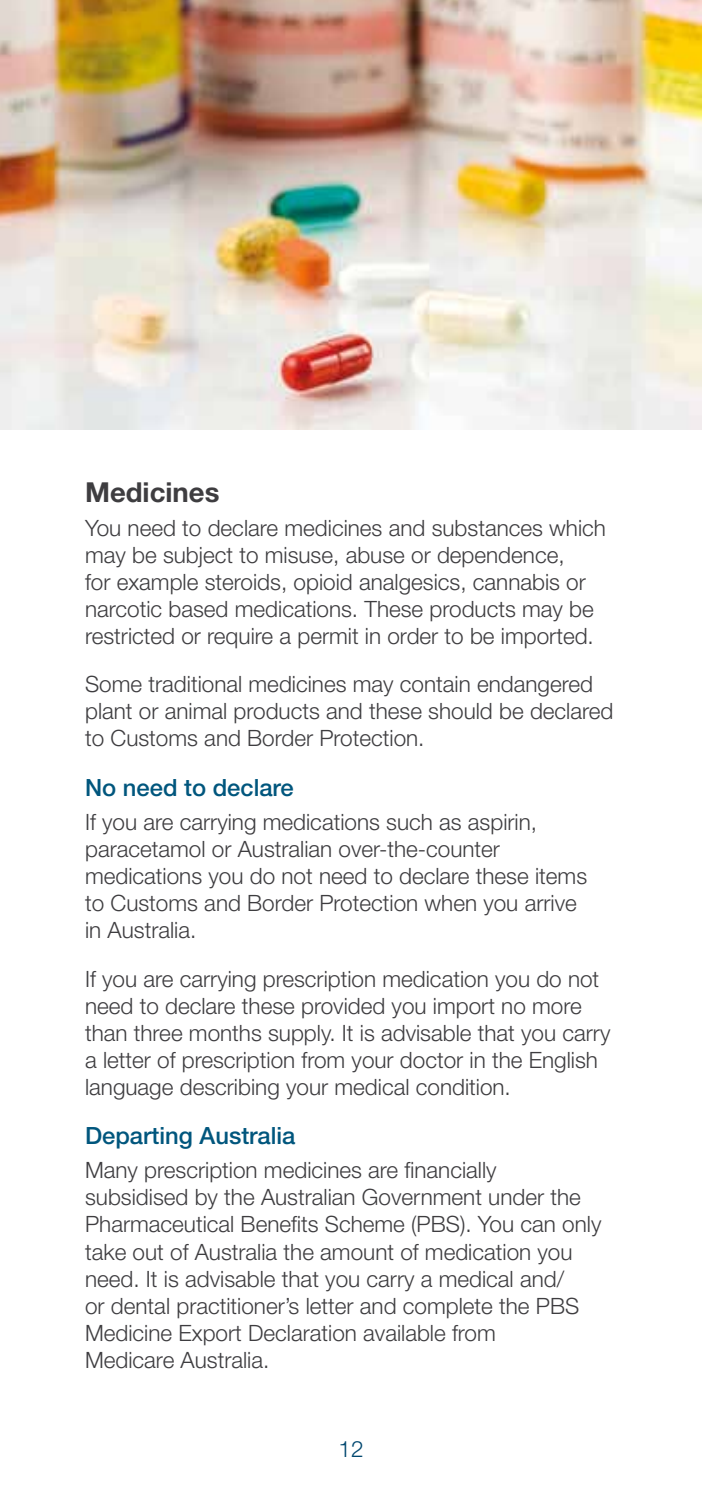
<style>
.page{position:relative;width:702px;height:1489px;background:#fff}
.page>*{position:absolute;margin:0;border:0;box-sizing:border-box;transform-origin:0 0}
.t1{font:700 27.5px "Helvetica Neue LT Std";color:#3e3d40}
.t2{font:500 23.75px "Helvetica Neue LT Std";color:#00567d}
.t3{font:300 22.5px/27px "Helvetica Neue LT Std";color:#3e3d40}
.t4{font:300 22.5px "Helvetica Neue LT Std";color:#00476f}
</style>
<div class="page">
<img style="left:0;top:0;width:702px;height:429px">
<p class="t1" style="left:85px;top:475px;width:136px">Medicines</p>
<p class="t3" style="left:85px;top:514px;width:522px">You need to declare medicines and substances which may be subject to misuse, abuse or dependence,<br>for example steroids, opioid analgesics, cannabis or narcotic based medications. These products may be restricted or require a permit in order to be imported.</p>
<p class="t3" style="left:85px;top:670px;width:530px">Some traditional medicines may contain endangered plant or animal products and these should be declared to Customs and Border Protection.</p>
<p class="t2" style="left:85px;top:773px;width:210px">No need to declare</p>
<p class="t3" style="left:85px;top:808px;width:503px">If you are carrying medications such as aspirin, paracetamol or Australian over-the-counter medications you do not need to declare these items to Customs and Border Protection when you arrive in Australia.</p>
<p class="t3" style="left:85px;top:964px;width:527px">If you are carrying prescription medication you do not need to declare these provided you import no more than three months supply. It is advisable that you carry a letter of prescription from your doctor in the English language describing your medical condition.</p>
<p class="t2" style="left:85px;top:1121px;width:212px">Departing Australia</p>
<p class="t3" style="left:85px;top:1156px;width:518px">Many prescription medicines are financially subsidised by the Australian Government under the Pharmaceutical Benefits Scheme (PBS). You can only take out of Australia the amount of medication you need. It is advisable that you carry a medical and/<br>or dental practitioner’s letter and complete the PBS Medicine Export Declaration available from<br>Medicare Australia.</p>
<p class="t4" style="left:338px;top:1435px;width:27px">12</p>
</div>
